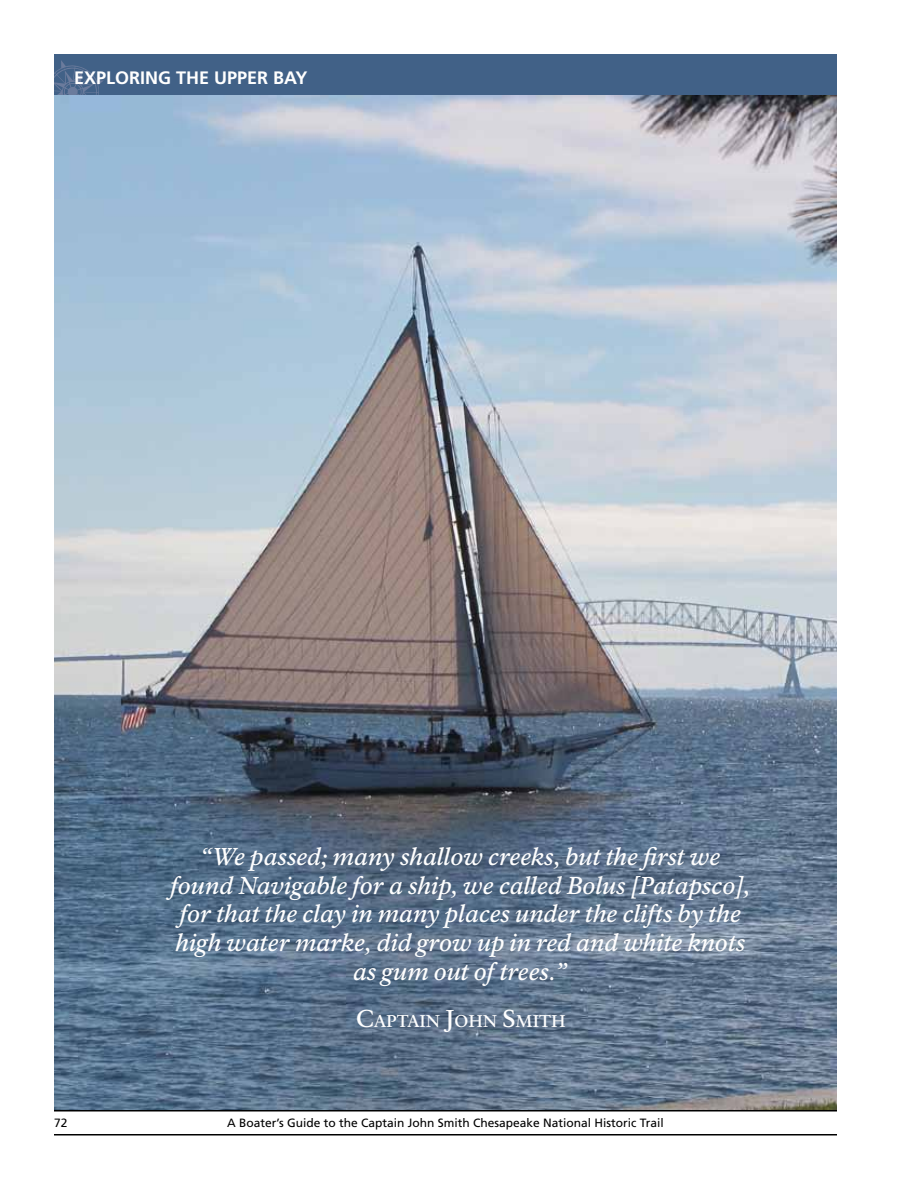
<style>
.page{position:relative;width:918px;height:1188px;background:#fff}
.page>*{position:absolute;margin:0;border:0;box-sizing:border-box;transform-origin:0 0}
.t1{font:italic 24px/28.8px "NPS Rawlinson OT Med";color:#fff;text-align:center}
.t2{font:700 18px "Frutiger LT Std";color:#fff}
.t3{font:500 16.8px "NPS Rawlinson OT";color:#fff}
.t4{font:12px "Frutiger LT Std";color:#000}
.s1{font-size:24px}
</style>
<div class="page">
<div style="left:54px;top:54px;width:783px;height:41px;background:#416187"></div>
<svg style="left:54px;top:60px;width:50px;height:35px"></svg>
<hr style="left:54px;top:1134px;width:783px;height:2px;background:#000">
<hr style="left:54px;top:1110px;width:783px;height:2px;background:#000">
<img style="left:54px;top:95px;width:783px;height:1015px">
<p class="t2" style="left:74px;top:67px;width:12px">EXPLORIN</p>
<p class="t2" style="left:158px;top:67px;width:30px">G THE</p>
<p class="t2" style="left:214px;top:67px;width:12px">UPPER</p>
<p class="t2" style="left:273px;top:67px;width:24px">BAY</p>
<p class="t1" style="left:171px;top:843px;width:581px">“We passed; many shallow creeks, but the first we found Navigable for a ship, we called Bolus [Patapsco], for that the clay in many places under the clifts by the high water marke, did grow up in red and white knots as gum out of trees.”</p>
<p class="t3" style="left:356px;top:1011px;width:211px"><span class="s1">C</span>APTAIN <span class="s1">J</span>OHN <span class="s1">S</span>MITH</p>
<p class="t4" style="left:54px;top:1115px;width:15px">72</p>
<p class="t4" style="left:227px;top:1115px;width:438px">A Boater’s Guide to the Captain John Smith Chesapeake National Historic Trail</p>
</div>
